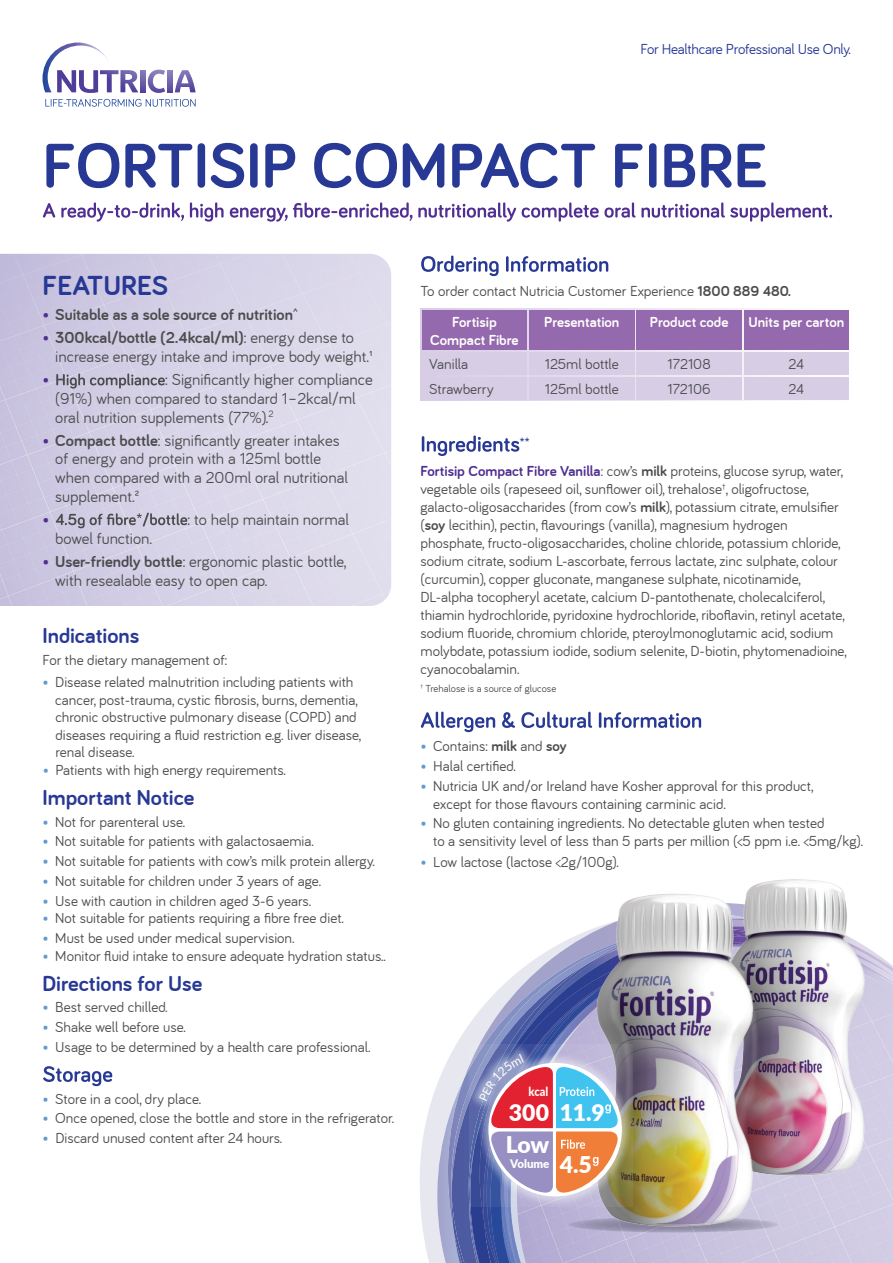
<style>
.page{position:relative;width:893px;height:1263px;background:#fff}
.page>*{position:absolute;margin:0;border:0;box-sizing:border-box;transform-origin:0 0}
.t1{font:700 64.5px "Bariol";color:#273895}
.t2{font:700 28.5px "Bariol";color:#273895}
.t3{font:900 22.95px/31.8px "Lato";letter-spacing:-.01em;color:#fff}
.t4{font:700 22.5px "Bariol";color:#273895}
.t5{font:16.5px/18.8px "Bariol";color:#4b4c4d}
.t6{font:700 16.5px "Bariol";color:#4b4c4d}
.t7{font:16.5px "Bariol";color:#502e92}
.t8{font:15px/18px "Bariol";color:#4b4c4d}
.t9{font:700 15px "Bariol";color:#fff}
.t10{font:15px "Bariol";letter-spacing:-.02em;color:#273895}
.t11{font:700 13.05px "Bariol";color:#273895}
.t12{font:800 12.45px "Lato";color:#fff;scale:.9 1}
.t13{font:900 11.85px "Lato";color:#fff}
.t14{font:10.5px "Bariol";color:#4b4c4d}
.s1{font-weight:400;color:#502e92}
.s2{color:#502e92}
.s3{font-weight:700}
.s4{color:#6599d1}
.s5{font-weight:700;color:#fff}
.s6{font-weight:700;color:#502e92}
</style>
<div class="page">
<img style="left:0;top:254px;width:391px;height:352px">
<svg style="left:420px;top:1060px;width:32px;height:203px;fill:#e7e7ef"></svg>
<img style="left:448px;top:1053px;width:4px;height:177px">
<img style="left:452px;top:1025px;width:17px;height:238px">
<img style="left:452px;top:1192px;width:12px;height:71px">
<img style="left:469px;top:1206px;width:10px;height:57px">
<img style="left:470px;top:1206px;width:5px;height:17px">
<svg style="left:110px;top:70px;width:9px;height:22px"></svg>
<svg style="left:168px;top:70px;width:4px;height:22px"></svg>
<svg style="left:175px;top:70px;width:21px;height:22px"></svg>
<svg style="left:148px;top:70px;width:17px;height:23px"></svg>
<svg style="left:84px;top:92px;width:14px;height:1px"></svg>
<svg style="left:140px;top:70px;width:5px;height:22px"></svg>
<svg style="left:120px;top:70px;width:18px;height:22px"></svg>
<svg style="left:45px;top:99px;width:151px;height:8px"></svg>
<svg style="left:43px;top:43px;width:67px;height:49px"></svg>
<svg style="left:43px;top:202px;width:789px;height:20px"></svg>
<svg style="left:369px;top:351px;width:3px;height:5px"></svg>
<svg style="left:56px;top:373px;width:109px;height:16px;background:#aeaabb"></svg>
<svg style="left:135px;top:491px;width:4px;height:5px"></svg>
<svg style="left:56px;top:513px;width:131px;height:15px;background:#aeabbb"></svg>
<svg style="left:43px;top:1066px;width:69px;height:20px"></svg>
<svg style="left:422px;top:435px;width:97px;height:21px"></svg>
<svg style="left:421px;top:712px;width:280px;height:20px"></svg>
<svg style="left:421px;top:256px;width:187px;height:20px"></svg>
<hr style="left:420px;top:308px;width:108px;height:1px;background:#dbd3e8">
<hr style="left:528px;top:308px;width:107px;height:1px;background:#e5dfee">
<hr style="left:635px;top:308px;width:108px;height:1px;background:#efebf5">
<hr style="left:743px;top:308px;width:107px;height:1px;background:#f9f8fb">
<svg style="left:420px;top:309px;width:429px;height:91px;background:#bba3cd"></svg>
<hr style="left:420px;top:400px;width:108px;height:1px;background:#dbd3e8">
<hr style="left:528px;top:400px;width:107px;height:1px;background:#e5dfee">
<hr style="left:635px;top:400px;width:108px;height:1px;background:#efebf5">
<hr style="left:743px;top:400px;width:107px;height:1px;background:#f9f8fb">
<img style="left:766px;top:879px;width:80px;height:24px">
<img style="left:624px;top:882px;width:142px;height:21px">
<svg style="left:469px;top:1044px;width:10px;height:162px;background:#6976b0"></svg>
<img style="left:479px;top:903px;width:414px;height:360px">
<p class="t10" style="left:640px;top:41px;width:212px">For Healthcare Professional Use Only.</p>
<h1 class="t1" style="left:43px;top:129px;width:727px">FORTISIP COMPACT FIBRE</h1>
<h2 class="t2" style="left:43px;top:270px;width:127px">FEATURES</h2>
<p class="t6" style="left:43px;top:306px;width:257px"><span class="s1">•</span> Suitable as a sole source of nutrition<sup>^</sup></p>
<p class="t5" style="left:55px;top:329px;width:315px;text-indent:-13px"><span class="s2">•</span> <span class="s3">300kcal/bottle (2.4kcal/ml)</span>: energy dense to increase energy intake and improve body weight.</p>
<p class="t7" style="left:43px;top:370px;width:8px">•</p>
<p class="t5" style="left:55px;top:370px;width:319px;text-indent:110px">: Significantly higher compliance (91%) when compared to standard 1–2kcal/ml oral nutrition supplements (77%).<sup>2</sup></p>
<p class="t5" style="left:55px;top:431px;width:294px;text-indent:-13px"><span class="s2">•</span> <span class="s3">Compact bottle</span>: significantly greater intakes of energy and protein with a 125ml bottle when compared with a 200ml oral nutritional supplement.</p>
<p class="t7" style="left:43px;top:510px;width:8px">•</p>
<p class="t5" style="left:188px;top:510px;width:163px">: to help maintain normal</p>
<p class="t5" style="left:55px;top:529px;width:98px">bowel function.</p>
<p class="t5" style="left:55px;top:552px;width:293px;text-indent:-13px"><span class="s2">•</span> <span class="s3">User-friendly bottle</span>: ergonomic plastic bottle, with resealable easy to open cap.</p>
<h3 class="t4" style="left:43px;top:622px;width:98px">Indications</h3>
<p class="t8" style="left:43px;top:651px;width:186px">For the dietary management of:</p>
<p class="t8" style="left:55px;top:673px;width:308px;text-indent:-13px"><span class="s4">•</span> Disease related malnutrition including patients with cancer, post-trauma, cystic fibrosis, burns, dementia, chronic obstructive pulmonary disease (COPD) and diseases requiring a fluid restriction e.g. liver disease, renal disease.</p>
<p class="t8" style="left:43px;top:761px;width:245px"><span class="s4">•</span> Patients with high energy requirements.</p>
<h3 class="t4" style="left:43px;top:784px;width:153px">Important Notice</h3>
<p class="t8" style="left:43px;top:813px;width:144px"><span class="s4">•</span> Not for parenteral use.</p>
<p class="t8" style="left:43px;top:832px;width:273px"><span class="s4">•</span> Not suitable for patients with galactosaemia.</p>
<p class="t8" style="left:43px;top:852px;width:334px"><span class="s4">•</span> Not suitable for patients with cow’s milk protein allergy.</p>
<p class="t8" style="left:43px;top:872px;width:280px"><span class="s4">•</span> Not suitable for children under 3 years of age.</p>
<p class="t8" style="left:43px;top:892px;width:270px"><span class="s4">•</span> Use with caution in children aged 3-6 years.</p>
<p class="t8" style="left:43px;top:909px;width:303px"><span class="s4">•</span> Not suitable for patients requiring a fibre free diet.</p>
<p class="t8" style="left:43px;top:929px;width:253px"><span class="s4">•</span> Must be used under medical supervision.</p>
<p class="t8" style="left:43px;top:947px;width:345px"><span class="s4">•</span> Monitor fluid intake to ensure adequate hydration status..</p>
<h3 class="t4" style="left:43px;top:970px;width:161px">Directions for Use</h3>
<p class="t8" style="left:43px;top:998px;width:127px"><span class="s4">•</span> Best served chilled.</p>
<p class="t8" style="left:43px;top:1018px;width:145px"><span class="s4">•</span> Shake well before use.</p>
<p class="t8" style="left:43px;top:1038px;width:329px"><span class="s4">•</span> Usage to be determined by a health care professional.</p>
<p class="t8" style="left:43px;top:1089px;width:160px"><span class="s4">•</span> Store in a cool, dry place.</p>
<p class="t8" style="left:43px;top:1109px;width:353px"><span class="s4">•</span> Once opened, close the bottle and store in the refrigerator.</p>
<p class="t8" style="left:43px;top:1129px;width:241px"><span class="s4">•</span> Discard unused content after 24 hours.</p>
<p class="t8" style="left:452px;top:275px;width:340px;line-height:30.9px;text-indent:-32px">To order contact Nutricia Customer Experience <span class="s3">1800 889 480.<br></span><span class="s5">Fortisip</span></p>
<p class="t9" style="left:430px;top:331px;width:90px">Compact Fibre</p>
<p class="t9" style="left:544px;top:313px;width:77px">Presentation</p>
<p class="t9" style="left:650px;top:313px;width:80px">Product code</p>
<p class="t9" style="left:748px;top:313px;width:97px">Units per carton</p>
<p class="t8" style="left:429px;top:355px;width:40px">Vanilla</p>
<p class="t8" style="left:545px;top:355px;width:76px">125ml bottle</p>
<p class="t8" style="left:667px;top:355px;width:45px">172108</p>
<p class="t8" style="left:789px;top:355px;width:17px">24</p>
<p class="t8" style="left:429px;top:380px;width:66px">Strawberry</p>
<p class="t8" style="left:545px;top:380px;width:76px">125ml bottle</p>
<p class="t8" style="left:667px;top:380px;width:45px">172106</p>
<p class="t8" style="left:789px;top:380px;width:17px">24</p>
<p class="t11" style="left:520px;top:435px;width:11px">**</p>
<p class="t8" style="left:420px;top:462px;width:428px"><span class="s6">Fortisip Compact Fibre Vanilla</span>: cow’s <span class="s3">milk</span> proteins, glucose syrup, water, vegetable oils (rapeseed oil, sunflower oil), trehalose<sup>†</sup>, oligofructose, galacto-oligosaccharides (from cow’s <span class="s3">milk</span>), potassium citrate, emulsifier (<span class="s3">soy</span> lecithin), pectin, flavourings (vanilla), magnesium hydrogen phosphate, fructo-oligosaccharides, choline chloride, potassium chloride, sodium citrate, sodium L-ascorbate, ferrous lactate, zinc sulphate, colour (curcumin), copper gluconate, manganese sulphate, nicotinamide, DL-alpha tocopheryl acetate, calcium D-pantothenate, cholecalciferol, thiamin hydrochloride, pyridoxine hydrochloride, riboflavin, retinyl acetate, sodium fluoride, chromium chloride, pteroylmonoglutamic acid, sodium molybdate, potassium iodide, sodium selenite, D-biotin, phytomenadioine, cyanocobalamin.</p>
<p class="t14" style="left:420px;top:682px;width:137px"><sup>†</sup> Trehalose is a source of glucose</p>
<p class="t8" style="left:420px;top:737px;width:148px"><span class="s4">•</span> Contains: <span class="s3">milk</span> and <span class="s3">soy</span></p>
<p class="t8" style="left:420px;top:757px;width:97px"><span class="s4">•</span> Halal certified.</p>
<p class="t8" style="left:420px;top:777px;width:395px"><span class="s4">•</span> Nutricia UK and/or Ireland have Kosher approval for this product,</p>
<p class="t8" style="left:433px;top:814px;width:432px;text-indent:-13px"><span class="s4">•</span> No gluten containing ingredients. No detectable gluten when tested<br>to a sensitivity level of less than 5 parts per million (&lt;5 ppm i.e. &lt;5mg/kg).</p>
<p class="t8" style="left:420px;top:853px;width:200px"><span class="s4">•</span> Low lactose (lactose &lt;2g/100g).</p>
<p class="t8" style="left:433px;top:795px;width:294px">except for those flavours containing carminic acid.</p>
<p class="t12" style="left:528px;top:1082px;width:24px">kcal</p>
<h3 class="t3" style="left:506px;top:1096px;width:45px">300<br>Low</h3>
<p class="t13" style="left:510px;top:1155px;width:41px">Volume</p>
<h3 class="t3" style="left:560px;top:1095px;width:46px">11.9</h3>
<h3 class="t3" style="left:560px;top:1148px;width:34px">4.5</h3>
</div>
